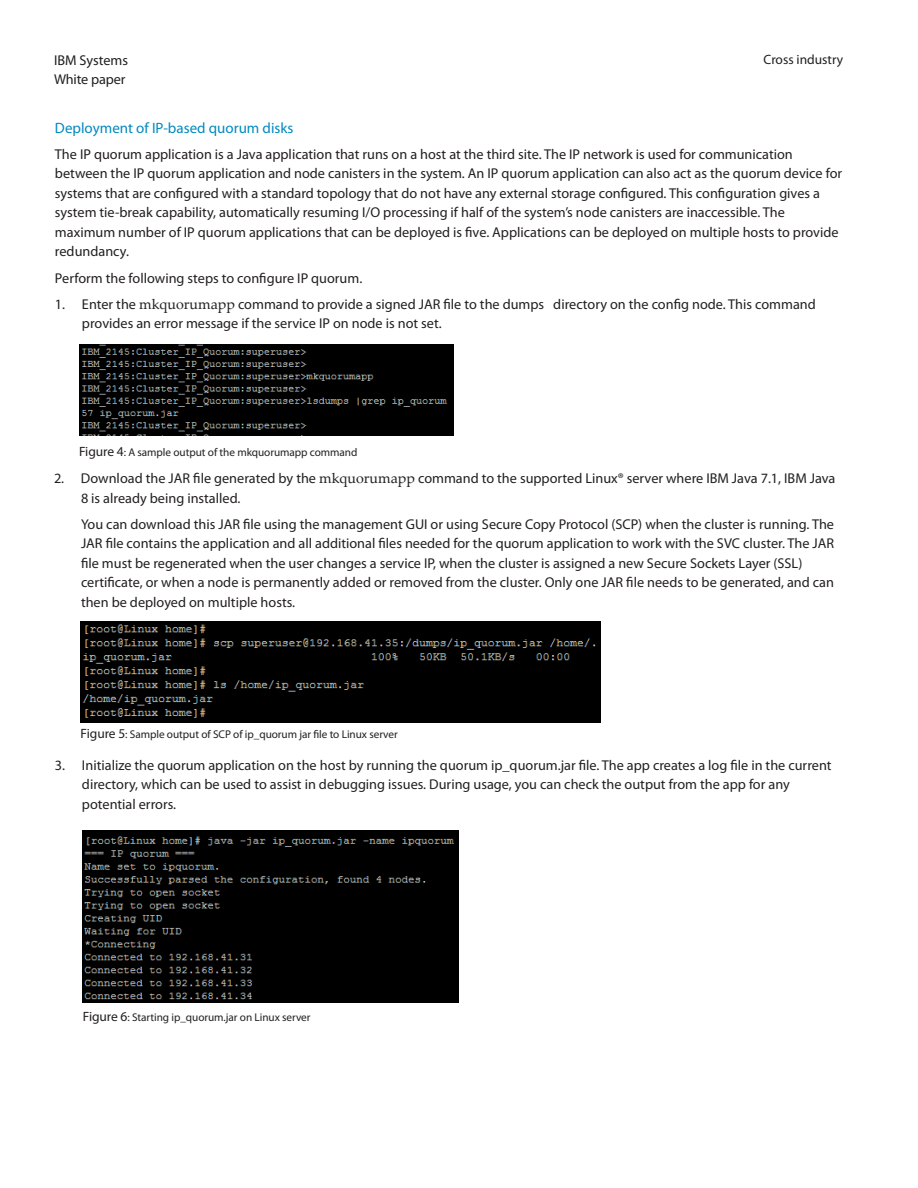
<style>
.page{position:relative;width:918px;height:1188px;background:#fff}
.page>*{position:absolute;margin:0;border:0;box-sizing:border-box;transform-origin:0 0}
._2B_sub_head_1__colo{font:15px "Myriad Pro";color:#008ac0}
._2C_body{font:14.25px/19.5px "Myriad Pro";color:#231f20}
.t1{font:13.5px "Myriad Pro";color:#231f20}
._2E_figure_caption{font:11.25px "Myriad Pro";letter-spacing:-.005em;color:#231f20}
._2A_head__color{font:11.25px "Myriad Pro";letter-spacing:-.005em;color:#231f20}
.s1{font-family:"Palatino Linotype"}
.s2{font-size:13.5px}
</style>
<div class="page">
<img style="left:79px;top:345px;width:375px;height:91px">
<img style="left:83px;top:831px;width:376px;height:172px">
<img style="left:81px;top:622px;width:520px;height:100px">
<p class="_2C_body" style="left:54px;top:50px;width:76px">IBM Systems</p>
<p class="t1" style="left:764px;top:51px;width:81px">Cross industry</p>
<p class="_2C_body" style="left:54px;top:69px;width:73px">White paper</p>
<p class="_2B_sub_head_1__colo" style="left:55px;top:118px;width:240px">Deployment of IP-based quorum disks</p>
<p class="_2C_body" style="left:55px;top:144px;width:789px">The IP quorum application is a Java application that runs on a host at the third site. The IP network is used for communication between the IP quorum application and node canisters in the system. An IP quorum application can also act as the quorum device for systems that are configured with a standard topology that do not have any external storage configured. This configuration gives a system tie-break capability, automatically resuming I/O processing if half of the system’s node canisters are inaccessible. The maximum number of IP quorum applications that can be deployed is five. Applications can be deployed on multiple hosts to provide redundancy.</p>
<p class="_2C_body" style="left:55px;top:268px;width:309px">Perform the following steps to configure IP quorum.</p>
<p class="_2C_body" style="left:82px;top:294px;width:735px;text-indent:-27px">1. Enter the <span class="s1">mkquorumapp</span> command to provide a signed JAR file to the dumps directory on the config node. This command provides an error message if the service IP on node is not set.</p>
<p class="_2E_figure_caption" style="left:79px;top:445px;width:280px"><span class="s2">Figure 4</span>: A sample output of the mkquorumapp command</p>
<p class="_2C_body" style="left:81px;top:468px;width:756px;text-indent:-27px">2. Download the JAR file generated by the <span class="s1">mkquorumapp</span> command to the supported Linux® server where IBM Java 7.1, IBM Java<br>8 is already being installed.</p>
<p class="_2C_body" style="left:81px;top:514px;width:755px">You can download this JAR file using the management GUI or using Secure Copy Protocol (SCP) when the cluster is running. The JAR file contains the application and all additional files needed for the quorum application to work with the SVC cluster. The JAR file must be regenerated when the user changes a service IP, when the cluster is assigned a new Secure Sockets Layer (SSL) certificate, or when a node is permanently added or removed from the cluster. Only one JAR file needs to be generated, and can then be deployed on multiple hosts.</p>
<p class="_2A_head__color" style="left:81px;top:728px;width:319px"><span class="s2">Figure 5</span>: Sample output of SCP of ip_quorum jar file to Linux server</p>
<p class="_2C_body" style="left:82px;top:755px;width:751px;text-indent:-27px">3. Initialize the quorum application on the host by running the quorum ip_quorum.jar file. The app creates a log file in the current directory, which can be used to assist in debugging issues. During usage, you can check the output from the app for any potential errors.</p>
<p class="_2E_figure_caption" style="left:83px;top:1010px;width:229px"><span class="s2">Figure 6</span>: Starting ip_quorum.jar on Linux server</p>
</div>
